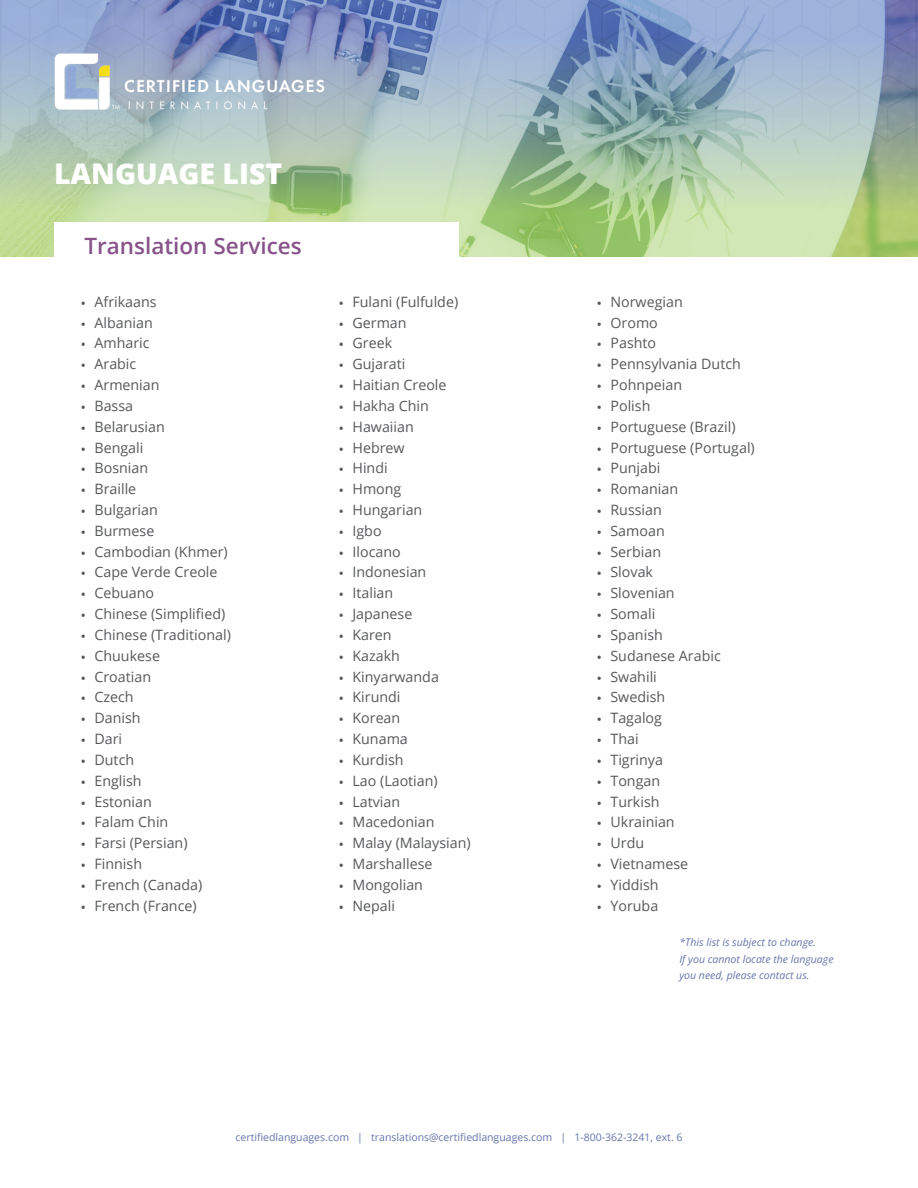
<style>
.page{position:relative;width:918px;height:1188px;background:#fff}
.page>*{position:absolute;margin:0;border:0;box-sizing:border-box;transform-origin:0 0}
.Title_Sub{font:800 28.5px "Open Sans";color:#fff}
.Title_Sub-2{font:600 22.5px "Open Sans";color:#88538a}
.t1{font:14.25px "Open Sans";color:#57585a}
.t2{font:10.5px "Open Sans";color:#6775ac}
.Body{font:italic 10.5px/16.5px "Open Sans";color:#6775ac}
.s1{font-family:"Source Sans Variable"}
</style>
<div class="page">
<img style="left:0;top:0;width:918px;height:256px">
<p class="Title_Sub" style="left:54px;top:152px;width:230px">LANGUAGE LIST</p>
<p class="Title_Sub-2" style="left:84px;top:231px;width:219px">Translation Services</p>
<p class="t1" style="left:81px;top:292px;width:77px"><span class="s1">•</span> Afrikaans</p>
<p class="t1" style="left:81px;top:313px;width:73px"><span class="s1">•</span> Albanian</p>
<p class="t1" style="left:81px;top:334px;width:70px"><span class="s1">•</span> Amharic</p>
<p class="t1" style="left:81px;top:354px;width:57px"><span class="s1">•</span> Arabic</p>
<p class="t1" style="left:81px;top:375px;width:80px"><span class="s1">•</span> Armenian</p>
<p class="t1" style="left:81px;top:396px;width:54px"><span class="s1">•</span> Bassa</p>
<p class="t1" style="left:81px;top:417px;width:85px"><span class="s1">•</span> Belarusian</p>
<p class="t1" style="left:81px;top:438px;width:64px"><span class="s1">•</span> Bengali</p>
<p class="t1" style="left:81px;top:458px;width:69px"><span class="s1">•</span> Bosnian</p>
<p class="t1" style="left:81px;top:479px;width:57px"><span class="s1">•</span> Braille</p>
<p class="t1" style="left:81px;top:500px;width:78px"><span class="s1">•</span> Bulgarian</p>
<p class="t1" style="left:81px;top:521px;width:75px"><span class="s1">•</span> Burmese</p>
<p class="t1" style="left:81px;top:542px;width:148px"><span class="s1">•</span> Cambodian (Khmer)</p>
<p class="t1" style="left:81px;top:563px;width:138px"><span class="s1">•</span> Cape Verde Creole</p>
<p class="t1" style="left:81px;top:583px;width:75px"><span class="s1">•</span> Cebuano</p>
<p class="t1" style="left:81px;top:604px;width:146px"><span class="s1">•</span> Chinese (Simplified)</p>
<p class="t1" style="left:81px;top:625px;width:152px"><span class="s1">•</span> Chinese (Traditional)</p>
<p class="t1" style="left:81px;top:646px;width:81px"><span class="s1">•</span> Chuukese</p>
<p class="t1" style="left:81px;top:667px;width:72px"><span class="s1">•</span> Croatian</p>
<p class="t1" style="left:81px;top:687px;width:54px"><span class="s1">•</span> Czech</p>
<p class="t1" style="left:81px;top:708px;width:61px"><span class="s1">•</span> Danish</p>
<p class="t1" style="left:81px;top:729px;width:43px"><span class="s1">•</span> Dari</p>
<p class="t1" style="left:81px;top:750px;width:55px"><span class="s1">•</span> Dutch</p>
<p class="t1" style="left:81px;top:771px;width:62px"><span class="s1">•</span> English</p>
<p class="t1" style="left:81px;top:792px;width:72px"><span class="s1">•</span> Estonian</p>
<p class="t1" style="left:81px;top:812px;width:89px"><span class="s1">•</span> Falam Chin</p>
<p class="t1" style="left:81px;top:833px;width:108px"><span class="s1">•</span> Farsi (Persian)</p>
<p class="t1" style="left:81px;top:854px;width:63px"><span class="s1">•</span> Finnish</p>
<p class="t1" style="left:81px;top:875px;width:123px"><span class="s1">•</span> French (Canada)</p>
<p class="t1" style="left:81px;top:896px;width:117px"><span class="s1">•</span> French (France)</p>
<p class="t1" style="left:339px;top:292px;width:121px"><span class="s1">•</span> Fulani (Fulfulde)</p>
<p class="t1" style="left:339px;top:313px;width:69px"><span class="s1">•</span> German</p>
<p class="t1" style="left:339px;top:334px;width:55px"><span class="s1">•</span> Greek</p>
<p class="t1" style="left:339px;top:354px;width:68px"><span class="s1">•</span> Gujarati</p>
<p class="t1" style="left:339px;top:375px;width:109px"><span class="s1">•</span> Haitian Creole</p>
<p class="t1" style="left:339px;top:396px;width:91px"><span class="s1">•</span> Hakha Chin</p>
<p class="t1" style="left:339px;top:417px;width:76px"><span class="s1">•</span> Hawaiian</p>
<p class="t1" style="left:339px;top:438px;width:67px"><span class="s1">•</span> Hebrew</p>
<p class="t1" style="left:339px;top:458px;width:50px"><span class="s1">•</span> Hindi</p>
<p class="t1" style="left:339px;top:479px;width:64px"><span class="s1">•</span> Hmong</p>
<p class="t1" style="left:339px;top:500px;width:85px"><span class="s1">•</span> Hungarian</p>
<p class="t1" style="left:339px;top:521px;width:44px"><span class="s1">•</span> Igbo</p>
<p class="t1" style="left:339px;top:542px;width:63px"><span class="s1">•</span> Ilocano</p>
<p class="t1" style="left:339px;top:563px;width:89px"><span class="s1">•</span> Indonesian</p>
<p class="t1" style="left:339px;top:583px;width:56px"><span class="s1">•</span> Italian</p>
<p class="t1" style="left:339px;top:604px;width:75px"><span class="s1">•</span> Japanese</p>
<p class="t1" style="left:339px;top:625px;width:54px"><span class="s1">•</span> Karen</p>
<p class="t1" style="left:339px;top:646px;width:62px"><span class="s1">•</span> Kazakh</p>
<p class="t1" style="left:339px;top:667px;width:101px"><span class="s1">•</span> Kinyarwanda</p>
<p class="t1" style="left:339px;top:687px;width:63px"><span class="s1">•</span> Kirundi</p>
<p class="t1" style="left:339px;top:708px;width:63px"><span class="s1">•</span> Korean</p>
<p class="t1" style="left:339px;top:729px;width:70px"><span class="s1">•</span> Kunama</p>
<p class="t1" style="left:339px;top:750px;width:66px"><span class="s1">•</span> Kurdish</p>
<p class="t1" style="left:339px;top:771px;width:100px"><span class="s1">•</span> Lao (Laotian)</p>
<p class="t1" style="left:339px;top:792px;width:63px"><span class="s1">•</span> Latvian</p>
<p class="t1" style="left:339px;top:812px;width:97px"><span class="s1">•</span> Macedonian</p>
<p class="t1" style="left:339px;top:833px;width:133px"><span class="s1">•</span> Malay (Malaysian)</p>
<p class="t1" style="left:339px;top:854px;width:95px"><span class="s1">•</span> Marshallese</p>
<p class="t1" style="left:339px;top:875px;width:86px"><span class="s1">•</span> Mongolian</p>
<p class="t1" style="left:339px;top:896px;width:58px"><span class="s1">•</span> Nepali</p>
<p class="t1" style="left:597px;top:292px;width:87px"><span class="s1">•</span> Norwegian</p>
<p class="t1" style="left:597px;top:313px;width:62px"><span class="s1">•</span> Oromo</p>
<p class="t1" style="left:597px;top:334px;width:61px"><span class="s1">•</span> Pashto</p>
<p class="t1" style="left:597px;top:354px;width:145px"><span class="s1">•</span> Pennsylvania Dutch</p>
<p class="t1" style="left:597px;top:375px;width:87px"><span class="s1">•</span> Pohnpeian</p>
<p class="t1" style="left:597px;top:396px;width:55px"><span class="s1">•</span> Polish</p>
<p class="t1" style="left:597px;top:417px;width:140px"><span class="s1">•</span> Portuguese (Brazil)</p>
<p class="t1" style="left:597px;top:438px;width:159px"><span class="s1">•</span> Portuguese (Portugal)</p>
<p class="t1" style="left:597px;top:458px;width:65px"><span class="s1">•</span> Punjabi</p>
<p class="t1" style="left:597px;top:479px;width:83px"><span class="s1">•</span> Romanian</p>
<p class="t1" style="left:597px;top:500px;width:66px"><span class="s1">•</span> Russian</p>
<p class="t1" style="left:597px;top:521px;width:69px"><span class="s1">•</span> Samoan</p>
<p class="t1" style="left:597px;top:542px;width:66px"><span class="s1">•</span> Serbian</p>
<p class="t1" style="left:597px;top:563px;width:58px"><span class="s1">•</span> Slovak</p>
<p class="t1" style="left:597px;top:583px;width:79px"><span class="s1">•</span> Slovenian</p>
<p class="t1" style="left:597px;top:604px;width:60px"><span class="s1">•</span> Somali</p>
<p class="t1" style="left:597px;top:625px;width:67px"><span class="s1">•</span> Spanish</p>
<p class="t1" style="left:597px;top:646px;width:125px"><span class="s1">•</span> Sudanese Arabic</p>
<p class="t1" style="left:597px;top:667px;width:61px"><span class="s1">•</span> Swahili</p>
<p class="t1" style="left:597px;top:687px;width:70px"><span class="s1">•</span> Swedish</p>
<p class="t1" style="left:597px;top:708px;width:67px"><span class="s1">•</span> Tagalog</p>
<p class="t1" style="left:597px;top:729px;width:43px"><span class="s1">•</span> Thai</p>
<p class="t1" style="left:597px;top:750px;width:68px"><span class="s1">•</span> Tigrinya</p>
<p class="t1" style="left:597px;top:771px;width:65px"><span class="s1">•</span> Tongan</p>
<p class="t1" style="left:597px;top:792px;width:64px"><span class="s1">•</span> Turkish</p>
<p class="t1" style="left:597px;top:812px;width:79px"><span class="s1">•</span> Ukrainian</p>
<p class="t1" style="left:597px;top:833px;width:49px"><span class="s1">•</span> Urdu</p>
<p class="t1" style="left:597px;top:854px;width:93px"><span class="s1">•</span> Vietnamese</p>
<p class="t1" style="left:597px;top:875px;width:63px"><span class="s1">•</span> Yiddish</p>
<p class="t1" style="left:597px;top:896px;width:63px"><span class="s1">•</span> Yoruba</p>
<p class="Body" style="left:679px;top:934px;width:156px">*This list is subject to change.<br>If you cannot locate the language you need, please contact us.</p>
<p class="t2" style="left:236px;top:1130px;width:449px">certifiedlanguages.com | translations@certifiedlanguages.com | 1-800-362-3241, ext. 6</p>
</div>
